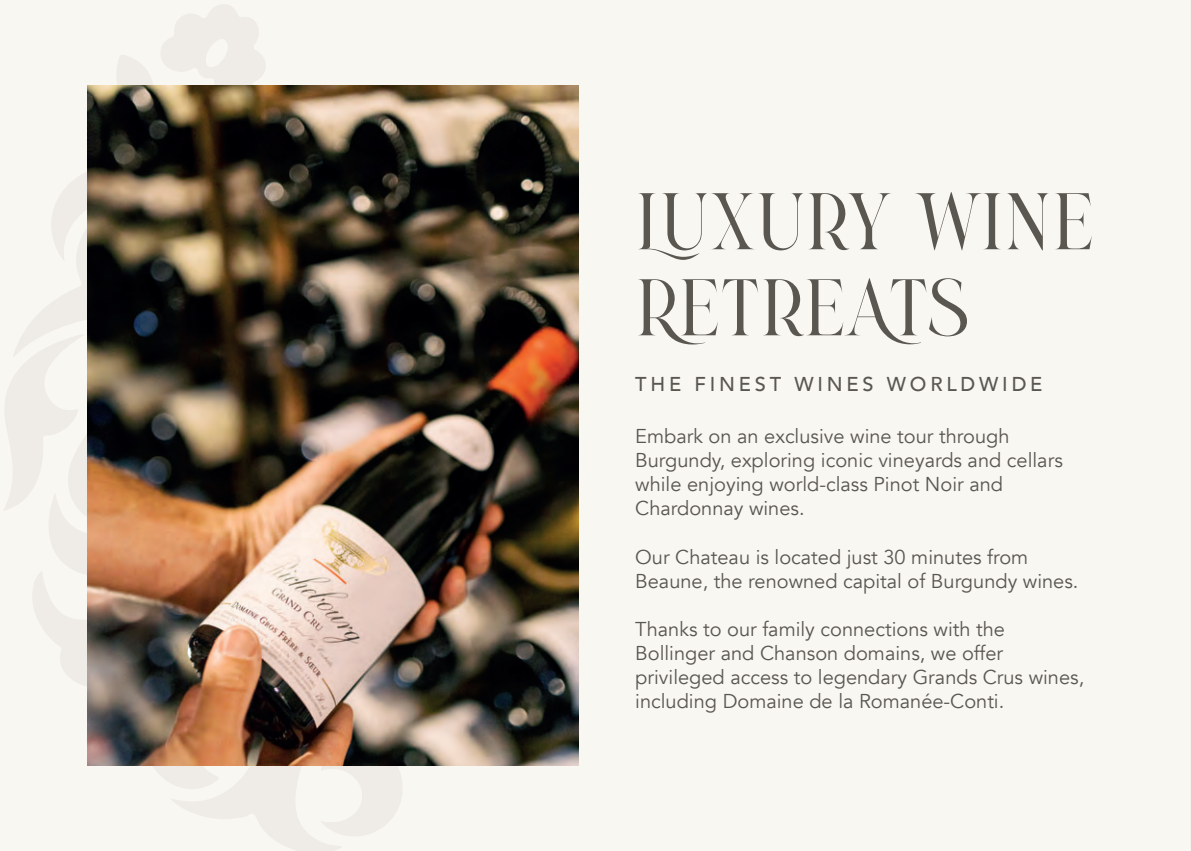
<style>
.page{position:relative;width:1191px;height:851px;background:#fff}
.page>*{position:absolute;margin:0;border:0;box-sizing:border-box;transform-origin:0 0}
.t1{font:80px/86px "Brand";letter-spacing:-.01em;color:#5a5751}
.t2{font:20px/24px "Avenir";color:#5a5751}
.t3{font:500 20px "Avenir";letter-spacing:.19em;color:#5a5751}
</style>
<div class="page">
<div style="left:0;top:0;width:1191px;height:850px;background:#f9f7f2"></div>
<svg style="left:26px;top:276px;width:62px;height:54px"></svg>
<svg style="left:52px;top:5px;width:213px;height:271px"></svg>
<img style="left:88px;top:85px;width:490px;height:680px">
<img style="left:0;top:330px;width:403px;height:521px">
<h1 class="t1" style="left:635px;top:184px;width:460px">Luxury Wine<br>RetrEATS</h1>
<p class="t3" style="left:635px;top:367px;width:409px">THE FINEST WINES WORLDWIDE</p>
<p class="t2" style="left:635px;top:425px;width:429px">Embark on an exclusive wine tour through Burgundy, exploring iconic vineyards and cellars while enjoying world-class Pinot Noir and Chardonnay wines.</p>
<p class="t2" style="left:635px;top:545px;width:445px">Our Chateau is located just 30 minutes from<br>Beaune, the renowned capital of Burgundy wines.</p>
<p class="t2" style="left:635px;top:617px;width:450px">Thanks to our family connections with the Bollinger and Chanson domains, we offer privileged access to legendary Grands Crus wines, including Domaine de la Romanée-Conti.</p>
</div>
